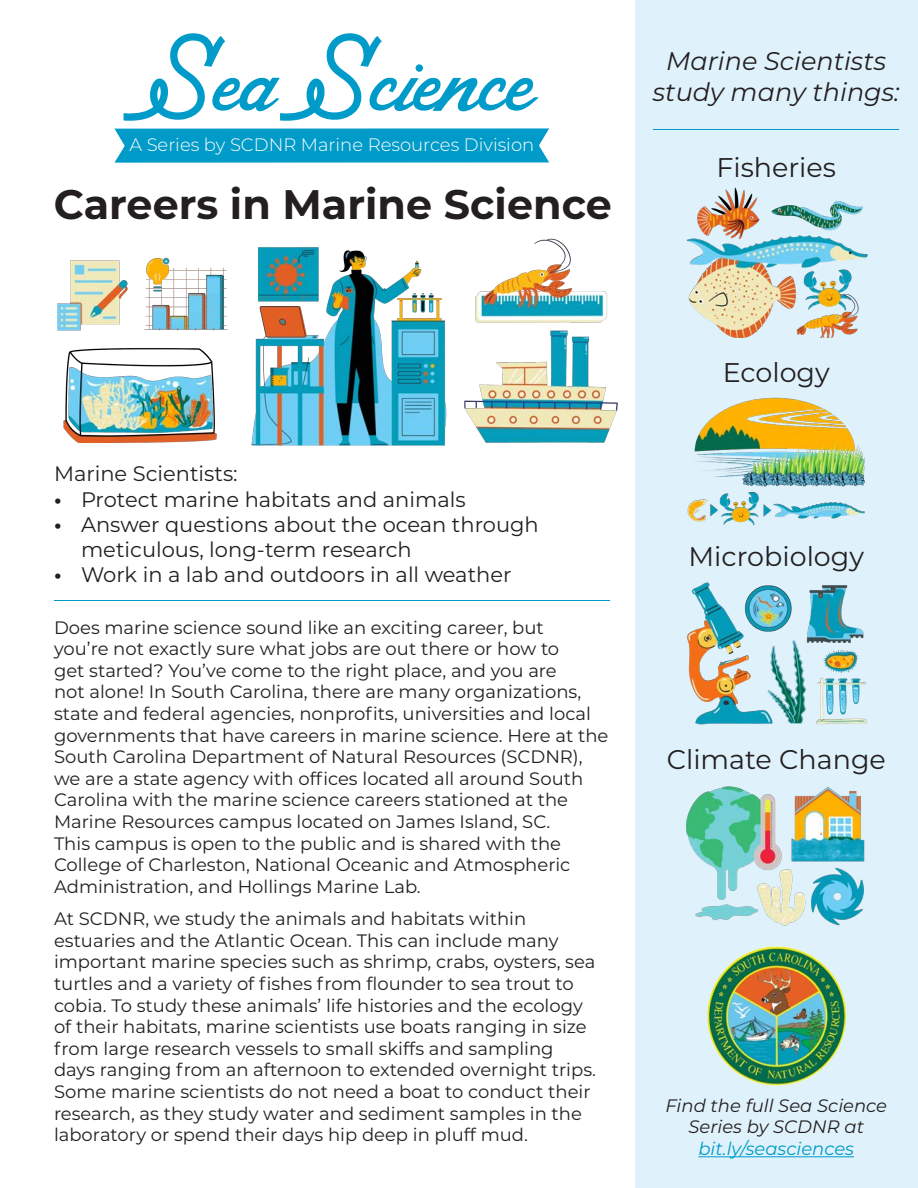
<style>
.page{position:relative;width:918px;height:1188px;background:#fff}
.page>*{position:absolute;margin:0;border:0;box-sizing:border-box;transform-origin:0 0}
.t1{font:76.5px "Arthington";color:#009bc8}
.t2{font:700 41.25px "Montserrat";color:#231f20}
.t3{font:27px "Montserrat";color:#231f20}
.t4{font:italic 25.5px/30.6px "Montserrat";color:#231f20;text-align:center}
.t5{font:21px/25.2px "Montserrat";color:#231f20}
.t6{font:18px/21.6px "Montserrat";color:#231f20}
.t7{font:300 18px "Montserrat";color:#fff}
.t8{font:italic 18px "Montserrat";color:#231f20}
.t9{font:italic 18px "Montserrat";color:#009bc8}
.s1{font-weight:700}
</style>
<div class="page">
<div style="left:635px;top:0;width:283px;height:1188px;background:#dff2fb"></div>
<svg style="left:114px;top:128px;width:435px;height:35px;background:#0da0ca"></svg>
<img style="left:686px;top:786px;width:179px;height:140px">
<img style="left:687px;top:582px;width:180px;height:143px">
<img style="left:687px;top:397px;width:178px;height:129px">
<img style="left:686px;top:187px;width:182px;height:151px">
<hr style="left:653px;top:130px;width:246px;height:1px;background:#009bc8">
<hr style="left:54px;top:600px;width:556px;height:1px;background:#009bc8">
<img style="left:707px;top:946px;width:140px;height:140px">
<img style="left:57px;top:238px;width:561px;height:208px">
<hr style="left:698px;top:1156px;width:156px;height:1px;background:#009bc8">
<p class="t1" style="left:150px;top:40px;width:385px">Sea Science</p>
<p class="t7" style="left:129px;top:133px;width:406px">A Series by SCDNR Marine Resources Division</p>
<p class="t2" style="left:54px;top:174px;width:560px">Careers in Marine Science</p>
<p class="t4" style="left:653px;top:45px;width:248px">Marine Scientists study many things:</p>
<p class="t3" style="left:717px;top:149px;width:121px">Fisheries</p>
<p class="t5" style="left:54px;top:461px;width:185px">Marine Scientists:</p>
<p class="t5" style="left:54px;top:486px;width:413px"><span class="s1">•</span> Protect marine habitats and animals</p>
<p class="t5" style="left:81px;top:511px;width:459px;text-indent:-27px"><span class="s1">•</span> Answer questions about the ocean through meticulous, long-term research</p>
<p class="t5" style="left:54px;top:561px;width:459px"><span class="s1">•</span> Work in a lab and outdoors in all weather</p>
<p class="t6" style="left:54px;top:616px;width:556px">Does marine science sound like an exciting career, but<br>you’re not exactly sure what jobs are out there or how to<br>get started? You’ve come to the right place, and you are<br>not alone! In South Carolina, there are many organizations, state and federal agencies, nonprofits, universities and local governments that have careers in marine science. Here at the South Carolina Department of Natural Resources (SCDNR), we are a state agency with offices located all around South Carolina with the marine science careers stationed at the Marine Resources campus located on James Island, SC.<br>This campus is open to the public and is shared with the College of Charleston, National Oceanic and Atmospheric Administration, and Hollings Marine Lab.</p>
<p class="t6" style="left:54px;top:907px;width:543px">At SCDNR, we study the animals and habitats within estuaries and the Atlantic Ocean. This can include many important marine species such as shrimp, crabs, oysters, sea turtles and a variety of fishes from flounder to sea trout to cobia. To study these animals’ life histories and the ecology of their habitats, marine scientists use boats ranging in size from large research vessels to small skiffs and sampling days ranging from an afternoon to extended overnight trips.<br>Some marine scientists do not need a boat to conduct their research, as they study water and sediment samples in the laboratory or spend their days hip deep in pluff mud.</p>
<p class="t3" style="left:723px;top:353px;width:109px">Ecology</p>
<p class="t3" style="left:689px;top:538px;width:177px">Microbiology</p>
<p class="t3" style="left:667px;top:741px;width:221px">Climate Change</p>
<p class="t8" style="left:665px;top:1093px;width:223px">Find the full Sea Science</p>
<p class="t8" style="left:689px;top:1115px;width:177px">Series by SCDNR at</p>
<p class="t9" style="left:698px;top:1136px;width:157px">bit.ly/seasciences</p>
</div>
